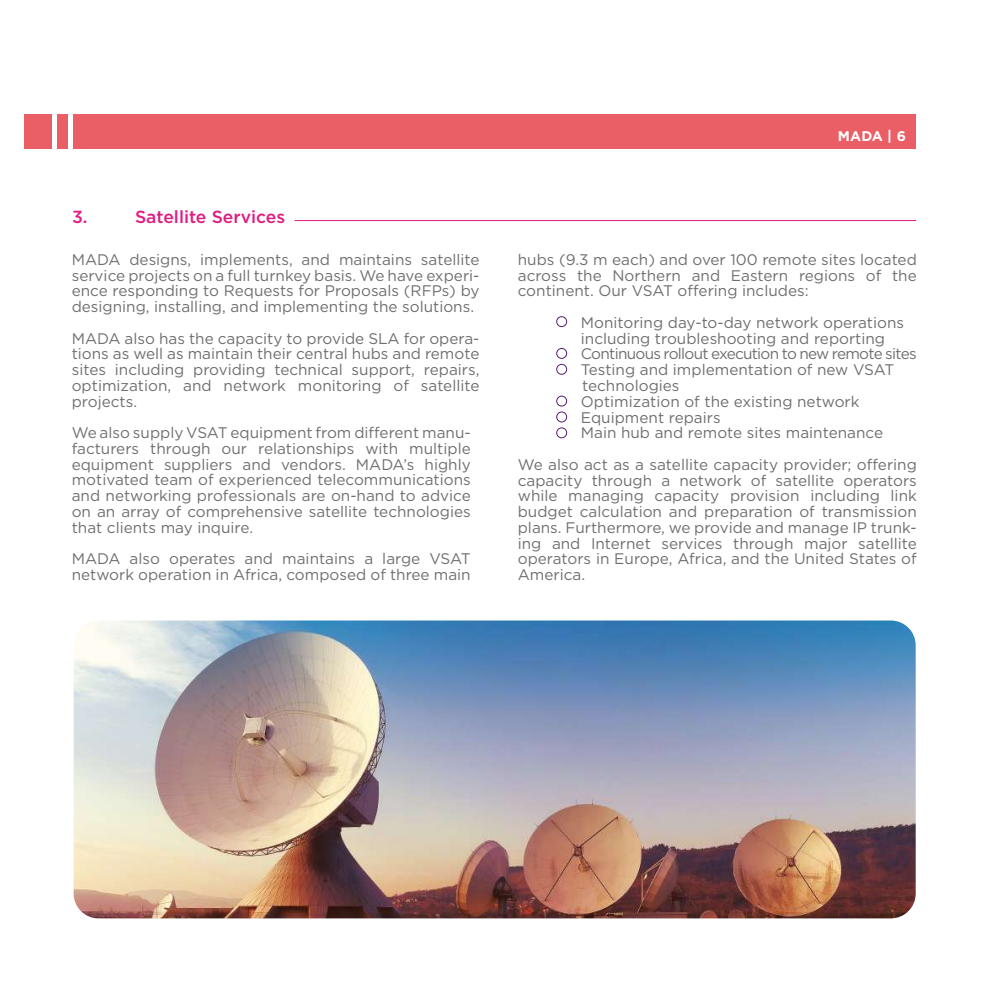
<style>
.page{position:relative;width:993px;height:993px;background:#fff}
.page>*{position:absolute;margin:0;border:0;box-sizing:border-box;transform-origin:0 0}
.t1{font:500 17.5px "Gotham";color:#df1c80}
.t2{font:15.4px/15.8px "Gotham";color:#6f6f6e;text-align:justify}
.t3{font:700 14px "Gotham";color:#fff}
</style>
<div class="page">
<hr style="left:294px;top:220px;width:621px;height:1px;background:#df1c80">
<div style="left:556px;top:316px;width:11px;height:11px;border:1px solid #581d70;border-radius:50%"></div>
<div style="left:556px;top:348px;width:11px;height:11px;border:1px solid #581d70;border-radius:50%"></div>
<div style="left:556px;top:364px;width:11px;height:10px;border:1px solid #581d70;border-radius:50%"></div>
<div style="left:556px;top:395px;width:11px;height:11px;border:1px solid #581d70;border-radius:50%"></div>
<div style="left:556px;top:411px;width:11px;height:11px;border:1px solid #581d70;border-radius:50%"></div>
<div style="left:556px;top:427px;width:11px;height:11px;border:1px solid #581d70;border-radius:50%"></div>
<div style="left:73px;top:114px;width:842px;height:34px;background:#ea5e65"></div>
<div style="left:25px;top:114px;width:27px;height:34px;background:#ea5e65"></div>
<div style="left:57px;top:114px;width:10px;height:34px;background:#ea5e65"></div>
<img style="left:74px;top:620px;width:841px;height:298px">
<p class="t1" style="left:72px;top:207px;width:17px">3.</p>
<p class="t1" style="left:135px;top:207px;width:152px">Satellite Services</p>
<p class="t2" style="left:72px;top:251px;width:409px">MADA designs, implements, and maintains satellite service projects on a full turnkey basis. We have experi&shy;ence responding to Requests for Proposals (RFPs) by designing, installing, and implementing the solutions.</p>
<p class="t2" style="left:72px;top:330px;width:409px">MADA also has the capacity to provide SLA for opera&shy;tions as well as maintain their central hubs and remote sites including providing technical support, repairs, optimization, and network monitoring of satellite projects.</p>
<p class="t2" style="left:72px;top:424px;width:400px">We also supply VSAT equipment from different manu&shy;facturers through our relationships with multiple equipment suppliers and vendors. MADA’s highly motivated team of experienced telecommunications and networking professionals are on-hand to advice on an array of comprehensive satellite technologies that clients may inquire.</p>
<p class="t2" style="left:72px;top:550px;width:400px">MADA also operates and maintains a large VSAT network operation in Africa, composed of three main</p>
<p class="t3" style="left:837px;top:128px;width:70px">MADA | 6</p>
<p class="t2" style="left:517px;top:251px;width:400px">hubs (9.3 m each) and over 100 remote sites located across the Northern and Eastern regions of the continent. Our VSAT offering includes:</p>
<p class="t2" style="left:580px;top:314px;width:337px;text-align:left">Monitoring day-to-day network operations including troubleshooting and reporting Continuous rollout execution to new remote sites Testing and implementation of new VSAT technologies<br>Optimization of the existing network Equipment repairs<br>Main hub and remote sites maintenance</p>
<p class="t2" style="left:517px;top:456px;width:400px">We also act as a satellite capacity provider; offering capacity through a network of satellite operators while managing capacity provision including link budget calculation and preparation of transmission plans. Furthermore, we provide and manage IP trunk&shy;ing and Internet services through major satellite operators in Europe, Africa, and the United States of America.</p>
</div>
